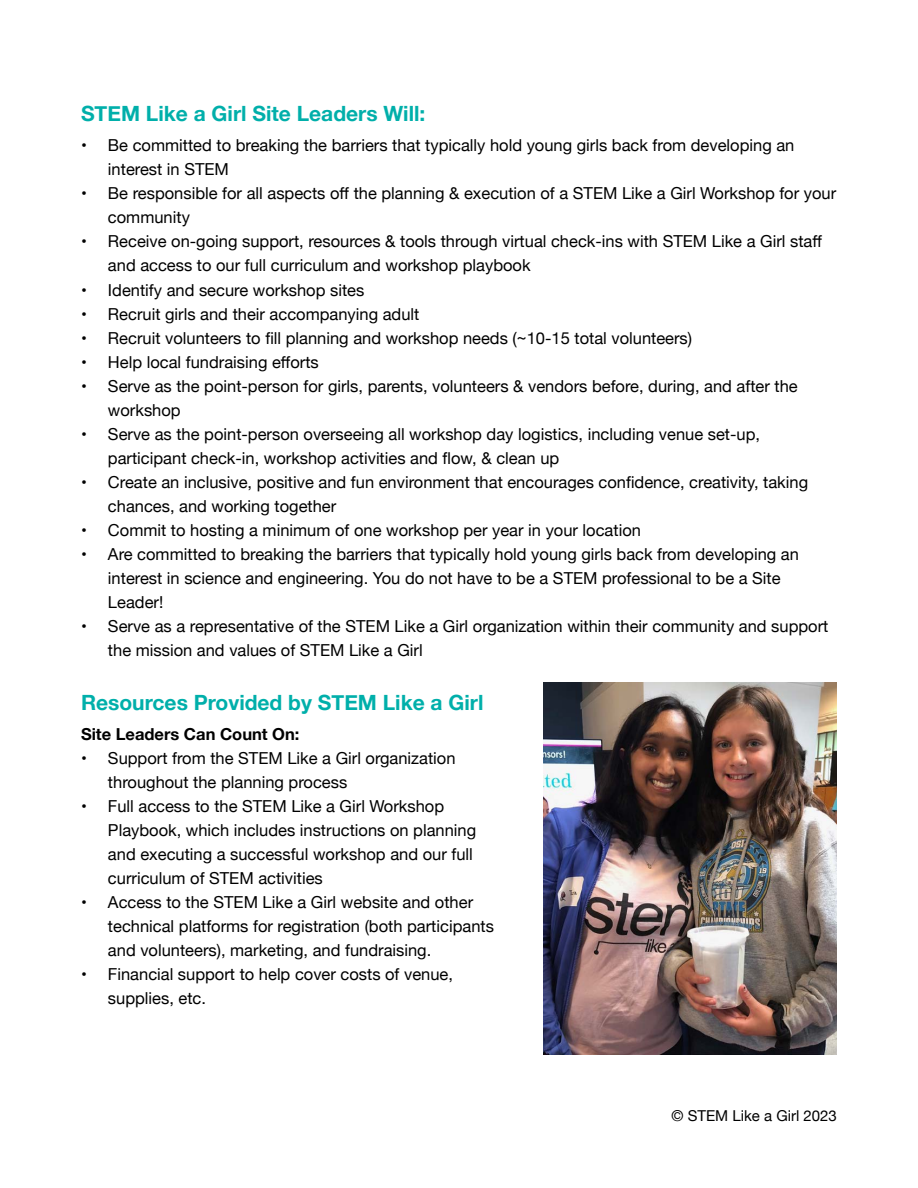
<style>
.page{position:relative;width:918px;height:1188px;background:#fff}
.page>*{position:absolute;margin:0;border:0;box-sizing:border-box;transform-origin:0 0}
.t1{font:700 21px "Helvetica Neue";color:#00afaa}
.t2{font:16.5px/24px "Helvetica Neue";color:#000}
.t3{font:700 16.5px "Helvetica Neue";color:#000}
.t4{font:15px "Helvetica Neue";color:#000}
</style>
<div class="page">
<img style="left:543px;top:683px;width:294px;height:371px">
<p class="t1" style="left:81px;top:97px;width:346px">STEM Like a Girl Site Leaders Will:</p>
<p class="t2" style="left:108px;top:135px;width:688px;text-indent:-27px">• Be committed to breaking the barriers that typically hold young girls back from developing an interest in STEM</p>
<p class="t2" style="left:108px;top:183px;width:730px;text-indent:-27px">• Be responsible for all aspects off the planning &amp; execution of a STEM Like a Girl Workshop for your community</p>
<p class="t2" style="left:108px;top:231px;width:715px;text-indent:-27px">• Receive on-going support, resources &amp; tools through virtual check-ins with STEM Like a Girl staff and access to our full curriculum and workshop playbook</p>
<p class="t2" style="left:81px;top:279px;width:285px">• Identify and secure workshop sites</p>
<p class="t2" style="left:81px;top:303px;width:340px">• Recruit girls and their accompanying adult</p>
<p class="t2" style="left:81px;top:327px;width:613px">• Recruit volunteers to fill planning and workshop needs (~10-15 total volunteers)</p>
<p class="t2" style="left:81px;top:351px;width:239px">• Help local fundraising efforts</p>
<p class="t2" style="left:108px;top:375px;width:691px;text-indent:-27px">• Serve as the point-person for girls, parents, volunteers &amp; vendors before, during, and after the workshop</p>
<p class="t2" style="left:108px;top:423px;width:654px;text-indent:-27px">• Serve as the point-person overseeing all workshop day logistics, including venue set-up, participant check-in, workshop activities and flow, &amp; clean up</p>
<p class="t2" style="left:108px;top:471px;width:702px;text-indent:-27px">• Create an inclusive, positive and fun environment that encourages confidence, creativity, taking chances, and working together</p>
<p class="t2" style="left:81px;top:519px;width:562px">• Commit to hosting a minimum of one workshop per year in your location</p>
<p class="t2" style="left:108px;top:543px;width:693px;text-indent:-27px">• Are committed to breaking the barriers that typically hold young girls back from developing an interest in science and engineering. You do not have to be a STEM professional to be a Site<br>Leader!</p>
<p class="t2" style="left:108px;top:615px;width:722px;text-indent:-27px">• Serve as a representative of the STEM Like a Girl organization within their community and support the mission and values of STEM Like a Girl</p>
<p class="t1" style="left:81px;top:686px;width:404px">Resources Provided by STEM Like a Girl</p>
<p class="t3" style="left:81px;top:721px;width:220px">Site Leaders Can Count On:</p>
<p class="t2" style="left:108px;top:747px;width:349px;text-indent:-27px">• Support from the STEM Like a Girl organization throughout the planning process</p>
<p class="t2" style="left:108px;top:795px;width:370px;text-indent:-27px">• Full access to the STEM Like a Girl Workshop Playbook, which includes instructions on planning and executing a successful workshop and our full curriculum of STEM activities</p>
<p class="t2" style="left:108px;top:891px;width:387px;text-indent:-27px">• Access to the STEM Like a Girl website and other technical platforms for registration (both participants and volunteers), marketing, and fundraising.</p>
<p class="t2" style="left:108px;top:963px;width:347px;text-indent:-27px">• Financial support to help cover costs of venue, supplies, etc.</p>
<p class="t4" style="left:672px;top:1105px;width:167px">© STEM Like a Girl 2023</p>
</div>
